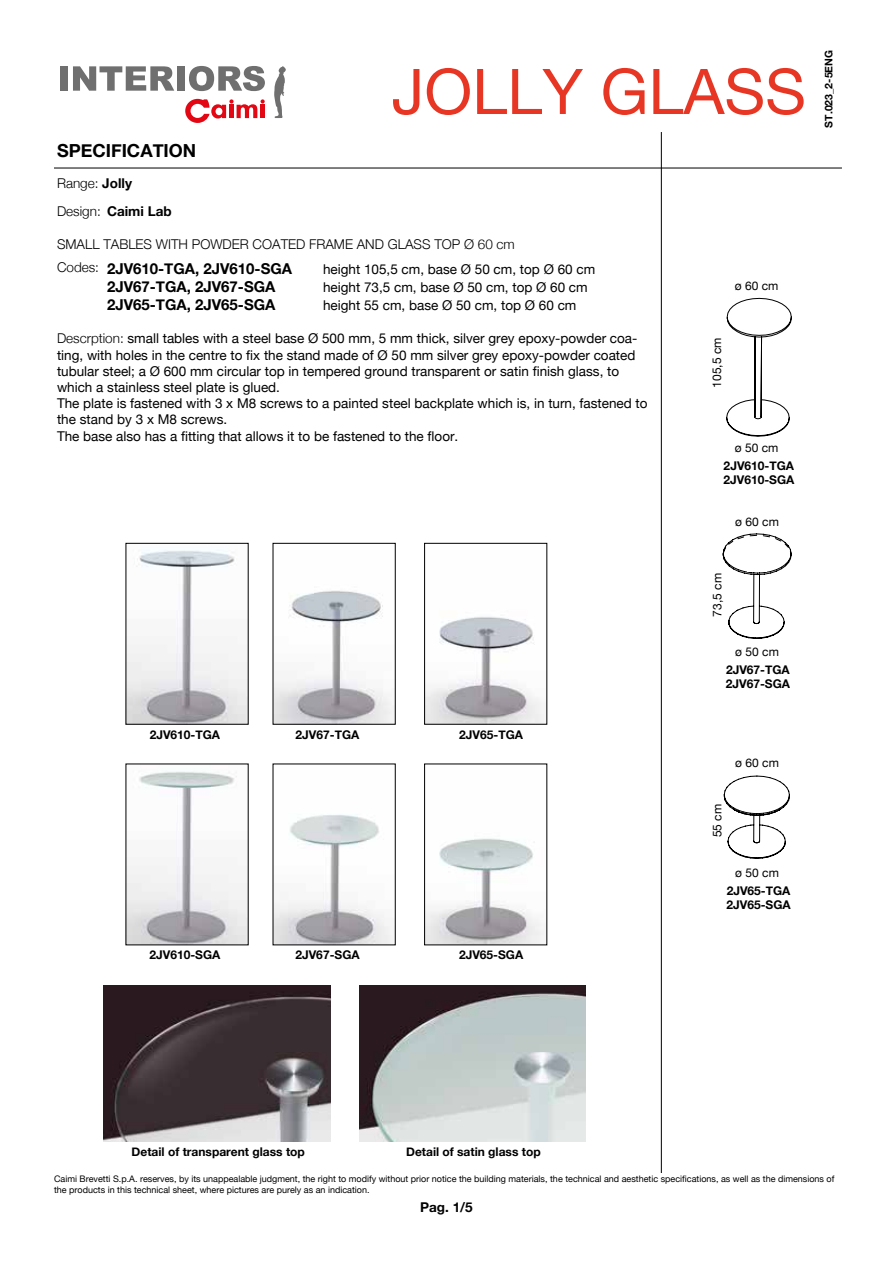
<style>
.page{position:relative;width:893px;height:1263px;background:#fff}
.page>*{position:absolute;margin:0;border:0;box-sizing:border-box;transform-origin:0 0}
.t1{font:63px "Helvetica Neue";color:#e73724}
.t2{font:700 18px "Helvetica Neue";color:#000}
.t3{font:700 15px "Helvetica Neue";color:#000}
.t4{font:13.5px/16.2px "Helvetica Neue";color:#000}
.t5{font:300 13.5px/28.5px "Helvetica Neue";color:#000}
.t6{font:700 13.5px "Helvetica Neue";color:#000}
.t7{font:700 12px/14.4px "Helvetica Neue";color:#000}
.t8{font:12px "Helvetica Neue";color:#000}
.t9{font:700 10.5px "Helvetica Neue";color:#000}
.t10{font:9px/10.8px "Helvetica Neue";color:#000}
.s1{font-weight:700}
.s2{font-weight:300;font-size:13.5px}
.s3{font-weight:300}
</style>
<div class="page">
<hr style="left:54px;top:168px;width:788px;height:1px;background:#000">
<hr style="left:661px;top:132px;width:1px;height:1057px;background:#000">
<div style="left:54px;top:1174px;width:785px;height:24px;background:#fff"></div>
<div style="left:60px;top:66px;width:8px;height:25px;background:#706f6f"></div>
<svg style="left:73px;top:66px;width:101px;height:25px"></svg>
<div style="left:177px;top:66px;width:8px;height:25px;background:#706f6f"></div>
<svg style="left:189px;top:66px;width:76px;height:25px"></svg>
<svg style="left:274px;top:66px;width:12px;height:52px"></svg>
<svg style="left:185px;top:99px;width:80px;height:24px"></svg>
<svg style="left:726px;top:298px;width:65px;height:138px"></svg>
<svg style="left:724px;top:776px;width:66px;height:83px"></svg>
<svg style="left:723px;top:534px;width:68px;height:104px"></svg>
<img style="left:128px;top:550px;width:119px;height:173px">
<div style="left:126px;top:543px;width:123px;height:182px;border:1px solid #000"></div>
<img style="left:275px;top:590px;width:119px;height:133px">
<div style="left:273px;top:543px;width:123px;height:182px;border:1px solid #000"></div>
<img style="left:426px;top:616px;width:119px;height:107px">
<div style="left:424px;top:543px;width:123px;height:182px;border:1px solid #000"></div>
<img style="left:128px;top:771px;width:119px;height:172px">
<img style="left:275px;top:814px;width:118px;height:129px">
<div style="left:273px;top:763px;width:123px;height:182px;border:1px solid #000"></div>
<img style="left:426px;top:838px;width:118px;height:105px">
<div style="left:424px;top:763px;width:123px;height:182px;border:1px solid #000"></div>
<img style="left:104px;top:985px;width:226px;height:157px">
<img style="left:359px;top:985px;width:227px;height:157px">
<div style="left:747px;top:544px;width:19px;height:28px;background:#fff"></div>
<h2 class="t2" style="left:57px;top:137px;width:141px">SPECIFICATION</h2>
<p class="t5" style="left:57px;top:168px;width:116px">Range: <span class="s1">Jolly<br></span>Design: <span class="s1">Caimi Lab</span></p>
<h1 class="t1" style="left:392px;top:46px;width:416px">JOLLY GLASS</h1>
<p class="t5" style="left:57px;top:229px;width:459px">SMALL TABLES WITH POWDER COATED FRAME AND GLASS TOP Ø 60 cm</p>
<p class="t3" style="left:57px;top:257px;width:237px"><span class="s2">Codes:</span> 2JV610-TGA, 2JV610-SGA</p>
<p class="t4" style="left:323px;top:262px;width:274px">height 105,5 cm, base Ø 50 cm, top Ø 60 cm</p>
<p class="t3" style="left:107px;top:275px;width:170px">2JV67-TGA, 2JV67-SGA</p>
<p class="t4" style="left:323px;top:280px;width:266px">height 73,5 cm, base Ø 50 cm, top Ø 60 cm</p>
<p class="t3" style="left:107px;top:293px;width:170px">2JV65-TGA, 2JV65-SGA</p>
<p class="t4" style="left:323px;top:298px;width:255px">height 55 cm, base Ø 50 cm, top Ø 60 cm</p>
<p class="t4" style="left:57px;top:331px;width:592px"><span class="s3">Descrption:</span> small tables with a steel base Ø 500 mm, 5 mm thick, silver grey epoxy-powder coa&shy;ting, with holes in the centre to fix the stand made of Ø 50 mm silver grey epoxy-powder coated tubular steel; a Ø 600 mm circular top in tempered ground transparent or satin finish glass, to which a stainless steel plate is glued.<br>The plate is fastened with 3 x M8 screws to a painted steel backplate which is, in turn, fastened to the stand by 3 x M8 screws.<br>The base also has a fitting that allows it to be fastened to the floor.</p>
<p class="t7" style="left:150px;top:727px;width:72px">2JV610-TGA</p>
<p class="t7" style="left:296px;top:727px;width:65px">2JV67-TGA</p>
<p class="t7" style="left:459px;top:727px;width:65px">2JV65-TGA</p>
<p class="t7" style="left:149px;top:948px;width:72px">2JV610-SGA</p>
<p class="t7" style="left:295px;top:948px;width:66px">2JV67-SGA</p>
<p class="t7" style="left:459px;top:948px;width:66px">2JV65-SGA</p>
<p class="t8" style="left:735px;top:277px;width:45px">ø 60 cm</p>
<p class="t8" style="left:708px;top:388px;width:52px;rotate:-90deg">105,5 cm</p>
<p class="t8" style="left:735px;top:439px;width:45px">ø 50 cm</p>
<p class="t7" style="left:723px;top:459px;width:72px">2JV610-TGA<br>2JV610-SGA</p>
<p class="t8" style="left:735px;top:513px;width:45px">ø 60 cm</p>
<p class="t8" style="left:709px;top:617px;width:45px;rotate:-90deg">73,5 cm</p>
<p class="t8" style="left:735px;top:643px;width:45px">ø 50 cm</p>
<p class="t7" style="left:726px;top:663px;width:66px">2JV67-TGA<br>2JV67-SGA</p>
<p class="t8" style="left:735px;top:754px;width:45px">ø 60 cm</p>
<p class="t8" style="left:709px;top:837px;width:35px;rotate:-90deg">55 cm</p>
<p class="t8" style="left:735px;top:864px;width:45px">ø 50 cm</p>
<p class="t7" style="left:726px;top:884px;width:66px">2JV65-TGA<br>2JV65-SGA</p>
<p class="t9" style="left:821px;top:128px;width:79px;rotate:-90deg">ST.023_2-5ENG</p>
<p class="t7" style="left:132px;top:1145px;width:175px">Detail of transparent glass top</p>
<p class="t7" style="left:406px;top:1145px;width:136px">Detail of satin glass top</p>
<p class="t10" style="left:54px;top:1174px;width:782px">Caimi Brevetti S.p.A. reserves, by its unappealable judgment, the right to modify without prior notice the building materials, the technical and aesthetic specifications, as well as the dimensions of the products in this technical sheet, where pictures are purely as an indication.</p>
<p class="t6" style="left:420px;top:1196px;width:54px">Pag. 1/5</p>
</div>
